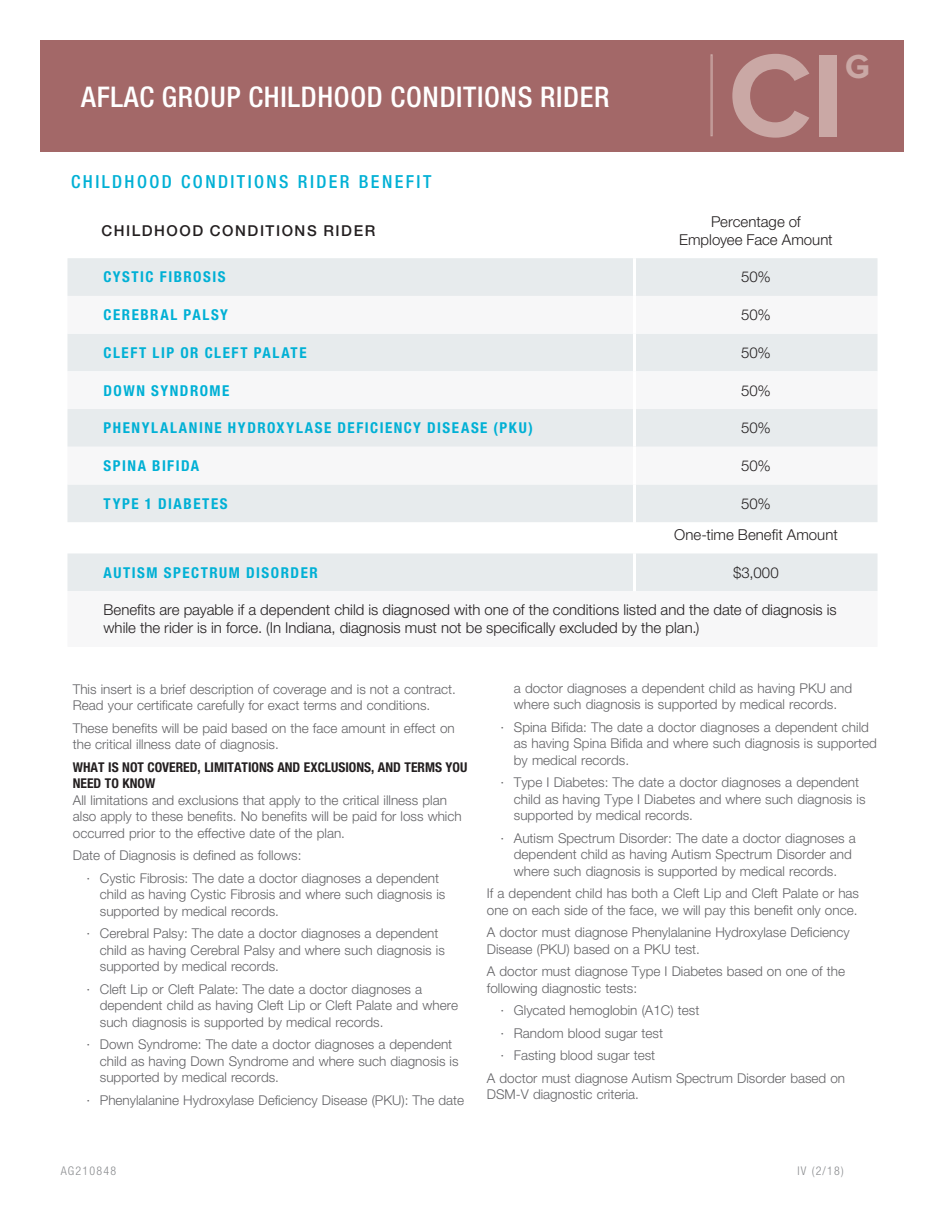
<style>
.page{position:relative;width:945px;height:1215px;background:#fff}
.page>*{position:absolute;margin:0;border:0;box-sizing:border-box;transform-origin:0 0}
.t1{font:700 121.5px "Proxima Nova";color:#caa8a5}
.t2{font:700 34.5px "Proxima Nova";color:#caa8a5}
.t3{font:500 condensed 28.5px "Helvetica Neue LTCE";letter-spacing:.025em;color:#fff}
.t4{font:500 condensed 18px "Helvetica Neue LTCE";letter-spacing:.135em;color:#00b0d5}
.t5{font:300 15px/18px "Helvetica Neue CELT";color:#231f20;text-align:center}
.t6{font:700 condensed 15px "Helvetica Neue LTCE";letter-spacing:.1em;color:#00b0d5}
.t7{font:500 15px "Helvetica Neue CELT";letter-spacing:.1em;color:#231f20}
.t8{font:300 13.5px/16.5px "Helvetica Neue CELT";color:#636366}
.t9{font:700 condensed 13.5px/16.5px "Helvetica Neue LTCE";color:#231f20}
.t10{font:300 condensed 12px "Helvetica Neue LTCE";letter-spacing:.1em;color:#8a8c8f}
</style>
<div class="page">
<div style="left:40px;top:40px;width:864px;height:112px;background:#a36868"></div>
<div style="left:711px;top:54px;width:2px;height:82px;border:1px solid #caa8a5"></div>
<div style="left:68px;top:258px;width:810px;height:38px;background:#e7ebed"></div>
<svg style="left:68px;top:334px;width:810px;height:257px;fill:#e7ebed"></svg>
<hr style="left:633px;top:258px;width:3px;height:38px;background:#fff">
<hr style="left:633px;top:334px;width:3px;height:37px;background:#fff">
<hr style="left:633px;top:371px;width:3px;height:38px;background:#fff">
<hr style="left:633px;top:409px;width:3px;height:38px;background:#fff">
<hr style="left:633px;top:447px;width:3px;height:37px;background:#fff">
<hr style="left:633px;top:484px;width:3px;height:38px;background:#fff">
<hr style="left:633px;top:522px;width:3px;height:32px;background:#fff">
<hr style="left:633px;top:553px;width:3px;height:38px;background:#fff">
<h3 class="t3" style="left:81px;top:79px;width:530px">AFLAC GROUP CHILDHOOD CONDITIONS RIDER</h3>
<h3 class="t4" style="left:71px;top:171px;width:362px">CHILDHOOD CONDITIONS RIDER BENEFIT</h3>
<h1 class="t1" style="left:728px;top:26px;width:118px">CI</h1>
<h2 class="t2" style="left:845px;top:46px;width:26px">G</h2>
<p class="t7" style="left:101px;top:221px;width:275px">CHILDHOOD CONDITIONS RIDER</p>
<p class="t5" style="left:679px;top:212px;width:155px">Percentage of<br>Employee Face Amount</p>
<p class="t6" style="left:104px;top:268px;width:123px">CYSTIC FIBROSIS</p>
<p class="t5" style="left:741px;top:268px;width:31px">50%</p>
<p class="t6" style="left:104px;top:306px;width:126px">CEREBRAL PALSY</p>
<p class="t5" style="left:741px;top:306px;width:31px">50%</p>
<p class="t6" style="left:104px;top:344px;width:205px">CLEFT LIP OR CLEFT PALATE</p>
<p class="t5" style="left:741px;top:343px;width:31px">50%</p>
<p class="t6" style="left:104px;top:382px;width:127px">DOWN SYNDROME</p>
<p class="t5" style="left:741px;top:381px;width:31px">50%</p>
<p class="t6" style="left:104px;top:419px;width:431px">PHENYLALANINE HYDROXYLASE DEFICIENCY DISEASE (PKU)</p>
<p class="t5" style="left:741px;top:419px;width:31px">50%</p>
<p class="t6" style="left:104px;top:457px;width:97px">SPINA BIFIDA</p>
<p class="t5" style="left:741px;top:457px;width:31px">50%</p>
<p class="t6" style="left:104px;top:495px;width:126px">TYPE 1 DIABETES</p>
<p class="t5" style="left:674px;top:488px;width:165px;line-height:31.2px">50%<br>One-time Benefit Amount</p>
<p class="t6" style="left:104px;top:564px;width:216px">AUTISM SPECTRUM DISORDER</p>
<p class="t5" style="left:733px;top:563px;width:47px">$3,000</p>
<p class="t5" style="left:103px;top:601px;width:735px;text-align:left">Benefits are payable if a dependent child is diagnosed with one of the conditions listed and the date of diagnosis is while the rider is in force. (In Indiana, diagnosis must not be specifically excluded by the plan.)</p>
<p class="t8" style="left:73px;top:681px;width:384px">This insert is a brief description of coverage and is not a contract.<br>Read your certificate carefully for exact terms and conditions.</p>
<p class="t8" style="left:73px;top:720px;width:383px">These benefits will be paid based on the face amount in effect on the critical illness date of diagnosis.</p>
<p class="t9" style="left:73px;top:759px;width:396px">WHAT IS NOT COVERED, LIMITATIONS AND EXCLUSIONS, AND TERMS YOU<br>NEED TO KNOW</p>
<p class="t8" style="left:73px;top:792px;width:390px">All limitations and exclusions that apply to the critical illness plan also apply to these benefits. No benefits will be paid for loss which occurred prior to the effective date of the plan.</p>
<p class="t8" style="left:86px;top:844px;width:354px;line-height:22.5px;text-indent:-14px">Date of Diagnosis is defined as follows:<br>· Cystic Fibrosis: The date a doctor diagnoses a dependent</p>
<p class="t8" style="left:100px;top:886px;width:347px">child as having Cystic Fibrosis and where such diagnosis is supported by medical records.</p>
<p class="t8" style="left:100px;top:925px;width:346px;text-indent:-14px">· Cerebral Palsy: The date a doctor diagnoses a dependent child as having Cerebral Palsy and where such diagnosis is supported by medical records.</p>
<p class="t8" style="left:100px;top:981px;width:360px;text-indent:-14px">· Cleft Lip or Cleft Palate: The date a doctor diagnoses a dependent child as having Cleft Lip or Cleft Palate and where such diagnosis is supported by medical records.</p>
<p class="t8" style="left:100px;top:1036px;width:360px;text-indent:-14px">· Down Syndrome: The date a doctor diagnoses a dependent child as having Down Syndrome and where such diagnosis is supported by medical records.</p>
<p class="t8" style="left:86px;top:1092px;width:379px">· Phenylalanine Hydroxylase Deficiency Disease (PKU): The date</p>
<p class="t8" style="left:514px;top:680px;width:340px">a doctor diagnoses a dependent child as having PKU and where such diagnosis is supported by medical records.</p>
<p class="t8" style="left:514px;top:719px;width:364px;text-indent:-14px">· Spina Bifida: The date a doctor diagnoses a dependent child as having Spina Bifida and where such diagnosis is supported by medical records.</p>
<p class="t8" style="left:514px;top:774px;width:353px;text-indent:-14px">· Type I Diabetes: The date a doctor diagnoses a dependent child as having Type I Diabetes and where such diagnosis is supported by medical records.</p>
<p class="t8" style="left:514px;top:830px;width:343px;text-indent:-14px">· Autism Spectrum Disorder: The date a doctor diagnoses a dependent child as having Autism Spectrum Disorder and where such diagnosis is supported by medical records.</p>
<p class="t8" style="left:487px;top:885px;width:374px">If a dependent child has both a Cleft Lip and Cleft Palate or has one on each side of the face, we will pay this benefit only once.</p>
<p class="t8" style="left:487px;top:924px;width:364px">A doctor must diagnose Phenylalanine Hydroxylase Deficiency<br>Disease (PKU) based on a PKU test.</p>
<p class="t8" style="left:487px;top:963px;width:360px">A doctor must diagnose Type I Diabetes based on one of the following diagnostic tests:</p>
<p class="t8" style="left:500px;top:1002px;width:200px">· Glycated hemoglobin (A1C) test</p>
<p class="t8" style="left:500px;top:1025px;width:164px">· Random blood sugar test</p>
<p class="t8" style="left:500px;top:1047px;width:156px">· Fasting blood sugar test</p>
<p class="t8" style="left:487px;top:1070px;width:360px">A doctor must diagnose Autism Spectrum Disorder based on</p>
<p class="t8" style="left:487px;top:1086px;width:154px">DSM-V diagnostic criteria.</p>
<p class="t10" style="left:61px;top:1163px;width:57px">AG210848</p>
<p class="t10" style="left:798px;top:1163px;width:48px">IV (2/18)</p>
</div>
